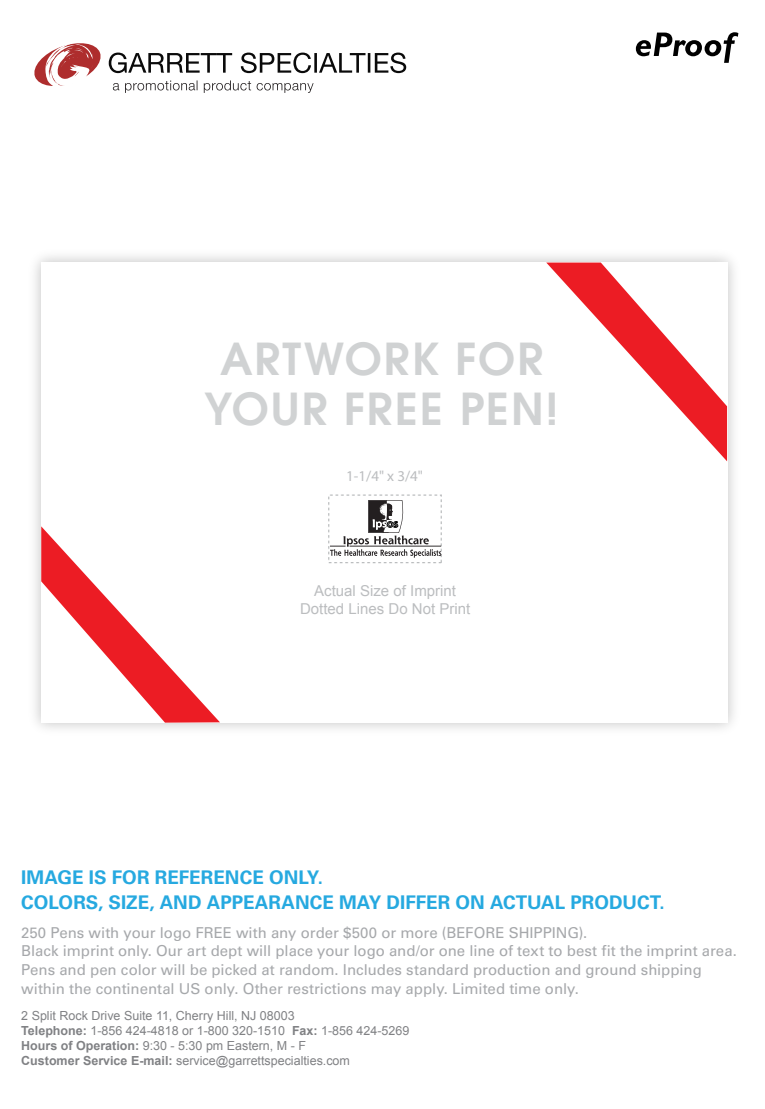
<style>
.page{position:relative;width:765px;height:1109px;background:#fff}
.page>*{position:absolute;margin:0;border:0;box-sizing:border-box;transform-origin:0 0}
.t1{font:600 44.12px/50px "Avant Garde LT";letter-spacing:.045em;color:#d0d2d3;text-align:center}
.t2{font:700 18.75px/25.1px "Univers LT";color:#26a9e0}
.t3{font:15px/18.8px "Univers LT";letter-spacing:-.005em;color:#a6a8ab}
.t4{font:15px/18px "Arial";color:#bbbdbf;text-align:center}
.t5{font:15px "Myriad Pro";color:#bbbdbf}
.t6{font:12.5px/15px "Arial";color:#808184}
.s1{font-weight:700}
</style>
<div class="page">
<img style="left:35px;top:256px;width:699px;height:473px">
<div style="left:41px;top:262px;width:686px;height:460px;background:#fff"></div>
<svg style="left:34px;top:43px;width:372px;height:50px"></svg>
<div style="left:328px;top:494px;width:114px;height:69px;border:1px dashed #bbbdbf"></div>
<svg style="left:41px;top:526px;width:179px;height:196px"></svg>
<svg style="left:546px;top:262px;width:181px;height:199px"></svg>
<svg style="left:636px;top:32px;width:102px;height:31px"></svg>
<svg style="left:330px;top:500px;width:111px;height:58px"></svg>
<h1 class="t1" style="left:205px;top:333px;width:355px">ARTWORK FOR<br>YOUR FREE PEN!</h1>
<p class="t5" style="left:346px;top:467px;width:78px">1-1/4" x 3/4"</p>
<p class="t4" style="left:300px;top:582px;width:172px">Actual Size of Imprint<br>Dotted Lines Do Not Print</p>
<p class="t2" style="left:21px;top:864px;width:645px">IMAGE IS FOR REFERENCE ONLY.<br>COLORS, SIZE, AND APPEARANCE MAY DIFFER ON ACTUAL PRODUCT.</p>
<p class="t3" style="left:21px;top:923px;width:717px">250 Pens with your logo FREE with any order $500 or more (BEFORE SHIPPING).<br>Black imprint only. Our art dept will place your logo and/or one line of text to best fit the imprint area.<br>Pens and pen color will be picked at random. Includes standard production and ground shipping within the continental US only. Other restrictions may apply. Limited time only.</p>
<p class="t6" style="left:21px;top:1008px;width:390px">2 Split Rock Drive Suite 11, Cherry Hill, NJ 08003<br><span class="s1">Telephone:</span> 1-856 424-4818 or 1-800 320-1510 <span class="s1">Fax:</span> 1-856 424-5269<br><span class="s1">Hours of Operation:</span> 9:30 - 5:30 pm Eastern, M - F<br><span class="s1">Customer Service E-mail:</span> service@garrettspecialties.com</p>
</div>
